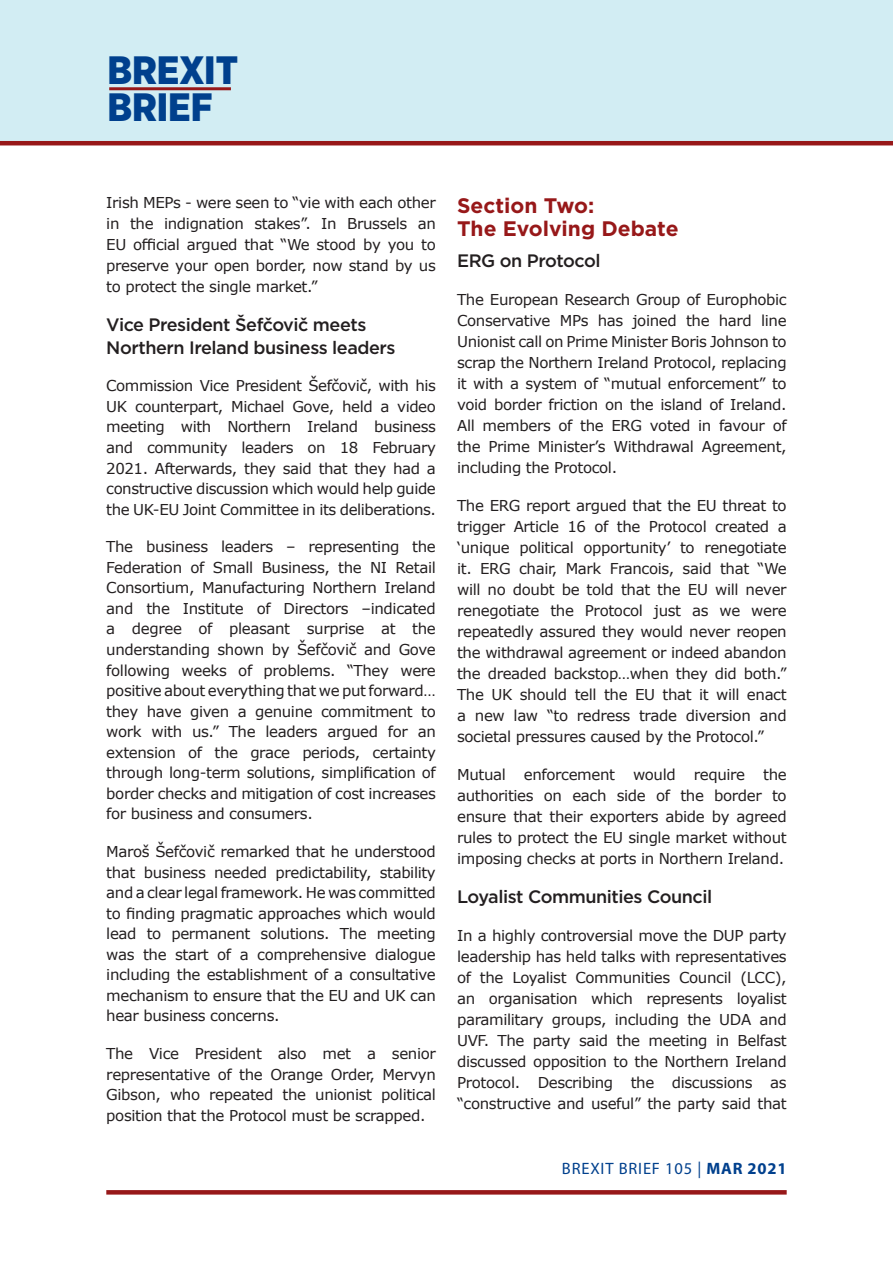
<style>
.page{position:relative;width:893px;height:1263px;background:#fff}
.page>*{position:absolute;margin:0;border:0;box-sizing:border-box;transform-origin:0 0}
.t1{font:900 39.6px/37.5px "Gotham Narrow";color:#00408d}
.t2{font:700 21px "Gotham";color:#971819}
.t3{font:500 18px/22.5px "Gotham";letter-spacing:-.025em;color:#231f20}
.t4{font:16.5px "Myriad Pro";letter-spacing:.05em;color:#00408d}
.t5{font:15px/21px "Verdana";letter-spacing:-.025em;color:#231f20;text-align:justify}
.s1{font-weight:700}
</style>
<div class="page">
<div style="left:0;top:0;width:893px;height:142px;background:#d2edf3"></div>
<hr style="left:0;top:141px;width:893px;height:4px;background:#971819">
<hr style="left:109px;top:87px;width:122px;height:3px;background:#971819">
<svg style="left:106px;top:1190px;width:681px;height:4px;background:#991d1e"></svg>
<h1 class="t1" style="left:107px;top:51px;width:132px">BREXIT<br>BRIEF</h1>
<p class="t5" style="left:106px;top:192px;width:331px">Irish MEPs - were seen to “vie with each other in the indignation stakes”. In Brussels an EU official argued that “We stood by you to preserve your open border, now stand by us to protect the single market.”</p>
<p class="t3" style="left:106px;top:313px;width:291px">Vice President Šefčovič meets<br>Northern Ireland business leaders</p>
<p class="t5" style="left:106px;top:375px;width:331px;line-height:20.5px">Commission Vice President Šefčovič, with his UK counterpart, Michael Gove, held a video meeting with Northern Ireland business and community leaders on 18 February 2021. Afterwards, they said that they had a constructive discussion which would help guide the UK-EU Joint Committee in its deliberations.</p>
<p class="t5" style="left:106px;top:536px;width:331px;line-height:20.5px">The business leaders – representing the Federation of Small Business, the NI Retail Consortium, Manufacturing Northern Ireland and the Institute of Directors –indicated a degree of pleasant surprise at the understanding shown by Šefčovič and Gove following weeks of problems. “They were positive about everything that we put forward… they have given a genuine commitment to work with us.” The leaders argued for an extension of the grace periods, certainty through long-term solutions, simplification of border checks and mitigation of cost increases for business and consumers.</p>
<p class="t5" style="left:106px;top:841px;width:331px;line-height:20.5px">Maroš Šefčovič remarked that he understood that business needed predictability, stability and a clear legal framework. He was committed to finding pragmatic approaches which would lead to permanent solutions. The meeting was the start of a comprehensive dialogue including the establishment of a consultative mechanism to ensure that the EU and UK can hear business concerns.</p>
<p class="t5" style="left:106px;top:1043px;width:331px">The Vice President also met a senior representative of the Orange Order, Mervyn Gibson, who repeated the unionist political position that the Protocol must be scrapped.</p>
<p class="t2" style="left:457px;top:192px;width:139px">Section Two:</p>
<p class="t2" style="left:457px;top:214px;width:223px">The Evolving Debate</p>
<p class="t3" style="left:457px;top:249px;width:145px">ERG on Protocol</p>
<p class="t5" style="left:457px;top:289px;width:331px">The European Research Group of Europhobic Conservative MPs has joined the hard line Unionist call on Prime Minister Boris Johnson to scrap the Northern Ireland Protocol, replacing it with a system of “mutual enforcement” to void border friction on the island of Ireland.<br>All members of the ERG voted in favour of the Prime Minister’s Withdrawal Agreement, including the Protocol.</p>
<p class="t5" style="left:457px;top:495px;width:331px">The ERG report argued that the EU threat to trigger Article 16 of the Protocol created a ‘unique political opportunity’ to renegotiate it. ERG chair, Mark Francois, said that “We will no doubt be told that the EU will never renegotiate the Protocol just as we were repeatedly assured they would never reopen the withdrawal agreement or indeed abandon the dreaded backstop…when they did both.” The UK should tell the EU that it will enact a new law “to redress trade diversion and societal pressures caused by the Protocol.”</p>
<p class="t5" style="left:457px;top:764px;width:331px">Mutual enforcement would require the authorities on each side of the border to ensure that their exporters abide by agreed rules to protect the EU single market without imposing checks at ports in Northern Ireland.</p>
<p class="t3" style="left:457px;top:885px;width:257px">Loyalist Communities Council</p>
<p class="t5" style="left:457px;top:925px;width:331px">In a highly controversial move the DUP party leadership has held talks with representatives of the Loyalist Communities Council (LCC), an organisation which represents loyalist paramilitary groups, including the UDA and UVF. The party said the meeting in Belfast discussed opposition to the Northern Ireland Protocol. Describing the discussions as “constructive and useful” the party said that</p>
<p class="t4" style="left:562px;top:1158px;width:226px">BREXIT BRIEF 105 | <span class="s1">MAR 2021</span></p>
</div>
